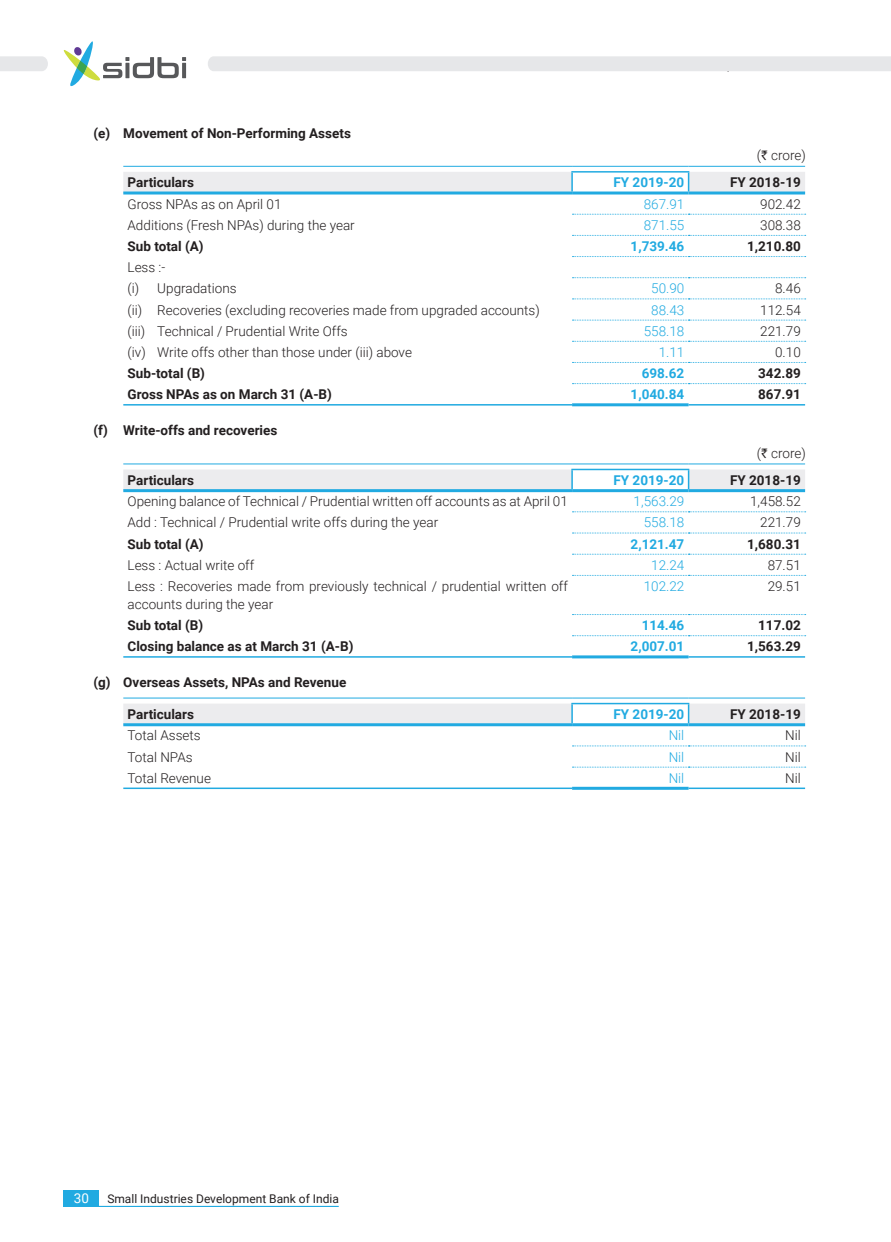
<style>
.page{position:relative;width:891px;height:1242px;background:#fff}
.page>*{position:absolute;margin:0;border:0;box-sizing:border-box;transform-origin:0 0}
.Body_Text{font:300 13.5px/18px "Roboto";color:#231f20}
.Body_Text-2{font:700 13.5px "Roboto";color:#231f20}
.Body_Text-3{font:700 13.5px "Roboto";color:#21aae1}
.Body_Text-4{font:300 13.5px "Roboto";color:#21aae1}
.t1{font:13.5px "Roboto";color:#fff}
.t2{font:12px "Roboto";color:#231f20}
.s1{font-family:"Rupee";font-weight:400}
</style>
<div class="page">
<hr style="left:64px;top:1206px;width:275px;height:1px;background:#21aae1">
<div style="left:64px;top:1191px;width:35px;height:16px;background:#21aae1"></div>
<div style="left:208px;top:56px;width:683px;height:15px;background:#e6e7e9"></div>
<svg style="left:63px;top:41px;width:123px;height:46px"></svg>
<svg style="left:0;top:56px;width:48px;height:15px"></svg>
<hr style="left:123px;top:166px;width:449px;height:1px;background:#21aae1">
<hr style="left:572px;top:166px;width:117px;height:1px;background:#21aae1">
<hr style="left:689px;top:166px;width:116px;height:1px;background:#21aae1">
<hr style="left:571px;top:171px;width:118px;height:2px;background:#21aae1">
<svg style="left:123px;top:172px;width:682px;height:20px"></svg>
<hr style="left:123px;top:192px;width:449px;height:3px;background:#21aae1">
<hr style="left:572px;top:192px;width:117px;height:3px;background:#21aae1">
<hr style="left:689px;top:192px;width:116px;height:3px;background:#21aae1">
<svg style="left:572px;top:214px;width:234px;height:1px"></svg>
<svg style="left:572px;top:235px;width:234px;height:1px"></svg>
<svg style="left:572px;top:256px;width:234px;height:1px"></svg>
<svg style="left:572px;top:277px;width:234px;height:1px"></svg>
<svg style="left:572px;top:299px;width:234px;height:1px"></svg>
<svg style="left:572px;top:320px;width:234px;height:1px"></svg>
<svg style="left:572px;top:341px;width:234px;height:1px"></svg>
<svg style="left:572px;top:362px;width:234px;height:1px"></svg>
<svg style="left:572px;top:383px;width:234px;height:1px"></svg>
<hr style="left:123px;top:404px;width:449px;height:2px;background:#21aae1">
<hr style="left:689px;top:404px;width:116px;height:2px;background:#21aae1">
<hr style="left:572px;top:403px;width:117px;height:3px;background:#21aae1">
<hr style="left:123px;top:464px;width:449px;height:1px;background:#21aae1">
<hr style="left:572px;top:464px;width:117px;height:1px;background:#21aae1">
<hr style="left:689px;top:464px;width:116px;height:1px;background:#21aae1">
<svg style="left:123px;top:469px;width:682px;height:20px"></svg>
<hr style="left:123px;top:489px;width:449px;height:3px;background:#21aae1">
<hr style="left:572px;top:489px;width:117px;height:3px;background:#21aae1">
<hr style="left:689px;top:489px;width:116px;height:3px;background:#21aae1">
<svg style="left:572px;top:511px;width:234px;height:1px"></svg>
<svg style="left:572px;top:533px;width:234px;height:1px"></svg>
<svg style="left:572px;top:554px;width:234px;height:1px"></svg>
<svg style="left:572px;top:575px;width:234px;height:1px"></svg>
<svg style="left:572px;top:614px;width:234px;height:1px"></svg>
<svg style="left:572px;top:635px;width:234px;height:1px"></svg>
<hr style="left:123px;top:656px;width:449px;height:2px;background:#21aae1">
<hr style="left:689px;top:656px;width:116px;height:2px;background:#21aae1">
<hr style="left:572px;top:655px;width:117px;height:3px;background:#21aae1">
<hr style="left:123px;top:698px;width:449px;height:1px;background:#21aae1">
<hr style="left:572px;top:698px;width:117px;height:1px;background:#21aae1">
<hr style="left:689px;top:698px;width:116px;height:1px;background:#21aae1">
<hr style="left:571px;top:703px;width:118px;height:1px;background:#21aae1">
<svg style="left:123px;top:704px;width:682px;height:19px"></svg>
<hr style="left:123px;top:723px;width:449px;height:3px;background:#21aae1">
<hr style="left:572px;top:723px;width:117px;height:3px;background:#21aae1">
<hr style="left:689px;top:723px;width:116px;height:3px;background:#21aae1">
<svg style="left:572px;top:746px;width:234px;height:1px"></svg>
<svg style="left:572px;top:767px;width:234px;height:1px"></svg>
<hr style="left:123px;top:788px;width:449px;height:1px;background:#21aae1">
<hr style="left:689px;top:788px;width:116px;height:1px;background:#21aae1">
<hr style="left:572px;top:787px;width:117px;height:3px;background:#21aae1">
<h2 class="Body_Text-2" style="left:94px;top:123px;width:259px">(e) Movement of Non-Performing Assets</h2>
<p class="Body_Text" style="left:757px;top:146px;width:51px">(<span class="s1">`</span> crore)</p>
<p class="Body_Text-2" style="left:128px;top:173px;width:68px">Particulars</p>
<p class="Body_Text-3" style="left:614px;top:173px;width:72px">FY 2019-20</p>
<p class="Body_Text-2" style="left:730px;top:173px;width:72px">FY 2018-19</p>
<p class="Body_Text" style="left:128px;top:194px;width:156px">Gross NPAs as on April 01</p>
<p class="Body_Text-4" style="left:644px;top:194px;width:42px">867.91</p>
<p class="Body_Text" style="left:760px;top:194px;width:42px">902.42</p>
<p class="Body_Text" style="left:128px;top:216px;width:229px">Additions (Fresh NPAs) during the year</p>
<p class="Body_Text-4" style="left:644px;top:216px;width:42px">871.55</p>
<p class="Body_Text" style="left:760px;top:216px;width:42px">308.38</p>
<p class="Body_Text-2" style="left:128px;top:237px;width:78px">Sub total (A)</p>
<p class="Body_Text-3" style="left:631px;top:237px;width:55px">1,739.46</p>
<p class="Body_Text-2" style="left:747px;top:237px;width:55px">1,210.80</p>
<p class="Body_Text" style="left:128px;top:258px;width:39px">Less :-</p>
<p class="Body_Text" style="left:128px;top:279px;width:111px">(i) Upgradations</p>
<p class="Body_Text-4" style="left:651px;top:279px;width:35px">50.90</p>
<p class="Body_Text" style="left:775px;top:279px;width:27px">8.46</p>
<p class="Body_Text" style="left:128px;top:300px;width:414px">(ii) Recoveries (excluding recoveries made from upgraded accounts)</p>
<p class="Body_Text-4" style="left:651px;top:300px;width:35px">88.43</p>
<p class="Body_Text" style="left:760px;top:300px;width:42px">112.54</p>
<p class="Body_Text" style="left:128px;top:321px;width:222px">(iii) Technical / Prudential Write Offs</p>
<p class="Body_Text-4" style="left:644px;top:321px;width:42px">558.18</p>
<p class="Body_Text" style="left:760px;top:321px;width:42px">221.79</p>
<p class="Body_Text" style="left:128px;top:343px;width:286px">(iv) Write offs other than those under (iii) above</p>
<p class="Body_Text-4" style="left:659px;top:343px;width:27px">1.11</p>
<p class="Body_Text" style="left:775px;top:343px;width:27px">0.10</p>
<p class="Body_Text-2" style="left:128px;top:364px;width:79px">Sub-total (B)</p>
<p class="Body_Text-3" style="left:642px;top:364px;width:44px">698.62</p>
<p class="Body_Text-2" style="left:758px;top:364px;width:44px">342.89</p>
<p class="Body_Text-2" style="left:128px;top:385px;width:206px">Gross NPAs as on March 31 (A-B)</p>
<p class="Body_Text-3" style="left:631px;top:385px;width:55px">1,040.84</p>
<p class="Body_Text-2" style="left:758px;top:385px;width:44px">867.91</p>
<h2 class="Body_Text-2" style="left:94px;top:421px;width:185px">(f) Write-offs and recoveries</h2>
<p class="Body_Text" style="left:757px;top:443px;width:51px">(<span class="s1">`</span> crore)</p>
<p class="Body_Text-2" style="left:128px;top:471px;width:68px">Particulars</p>
<p class="Body_Text-3" style="left:614px;top:471px;width:72px">FY 2019-20</p>
<p class="Body_Text-2" style="left:730px;top:471px;width:72px">FY 2018-19</p>
<p class="Body_Text" style="left:128px;top:492px;width:442px">Opening balance of Technical / Prudential written off accounts as at April 01</p>
<p class="Body_Text-4" style="left:634px;top:492px;width:52px">1,563.29</p>
<p class="Body_Text" style="left:750px;top:492px;width:52px">1,458.52</p>
<p class="Body_Text" style="left:128px;top:513px;width:312px">Add : Technical / Prudential write offs during the year</p>
<p class="Body_Text-4" style="left:644px;top:513px;width:42px">558.18</p>
<p class="Body_Text" style="left:760px;top:513px;width:42px">221.79</p>
<p class="Body_Text-2" style="left:128px;top:534px;width:78px">Sub total (A)</p>
<p class="Body_Text-3" style="left:631px;top:534px;width:55px">2,121.47</p>
<p class="Body_Text-2" style="left:747px;top:534px;width:55px">1,680.31</p>
<p class="Body_Text" style="left:128px;top:556px;width:128px">Less : Actual write off</p>
<p class="Body_Text-4" style="left:651px;top:556px;width:35px">12.24</p>
<p class="Body_Text" style="left:768px;top:556px;width:35px">87.51</p>
<p class="Body_Text" style="left:128px;top:577px;width:442px">Less : Recoveries made from previously technical / prudential written off accounts during the year</p>
<p class="Body_Text-4" style="left:644px;top:577px;width:42px">102.22</p>
<p class="Body_Text" style="left:768px;top:577px;width:35px">29.51</p>
<p class="Body_Text-2" style="left:128px;top:616px;width:77px">Sub total (B)</p>
<p class="Body_Text-3" style="left:642px;top:616px;width:44px">114.46</p>
<p class="Body_Text-2" style="left:758px;top:616px;width:44px">117.02</p>
<p class="Body_Text-2" style="left:128px;top:637px;width:227px">Closing balance as at March 31 (A-B)</p>
<p class="Body_Text-3" style="left:631px;top:637px;width:55px">2,007.01</p>
<p class="Body_Text-2" style="left:747px;top:637px;width:55px">1,563.29</p>
<h2 class="Body_Text-2" style="left:94px;top:673px;width:254px">(g) Overseas Assets, NPAs and Revenue</h2>
<p class="Body_Text-2" style="left:128px;top:705px;width:68px">Particulars</p>
<p class="Body_Text-3" style="left:614px;top:705px;width:72px">FY 2019-20</p>
<p class="Body_Text-2" style="left:730px;top:705px;width:72px">FY 2018-19</p>
<p class="Body_Text" style="left:128px;top:726px;width:75px">Total Assets</p>
<p class="Body_Text-4" style="left:669px;top:726px;width:17px">Nil</p>
<p class="Body_Text" style="left:785px;top:726px;width:17px">Nil</p>
<p class="Body_Text" style="left:128px;top:747px;width:67px">Total NPAs</p>
<p class="Body_Text-4" style="left:669px;top:747px;width:17px">Nil</p>
<p class="Body_Text" style="left:785px;top:747px;width:17px">Nil</p>
<p class="Body_Text" style="left:128px;top:768px;width:85px">Total Revenue</p>
<p class="Body_Text-4" style="left:669px;top:769px;width:17px">Nil</p>
<p class="Body_Text" style="left:785px;top:768px;width:17px">Nil</p>
<p class="t1" style="left:74px;top:1189px;width:17px">30</p>
<p class="t2" style="left:107px;top:1191px;width:233px">Small Industries Development Bank of India</p>
</div>
